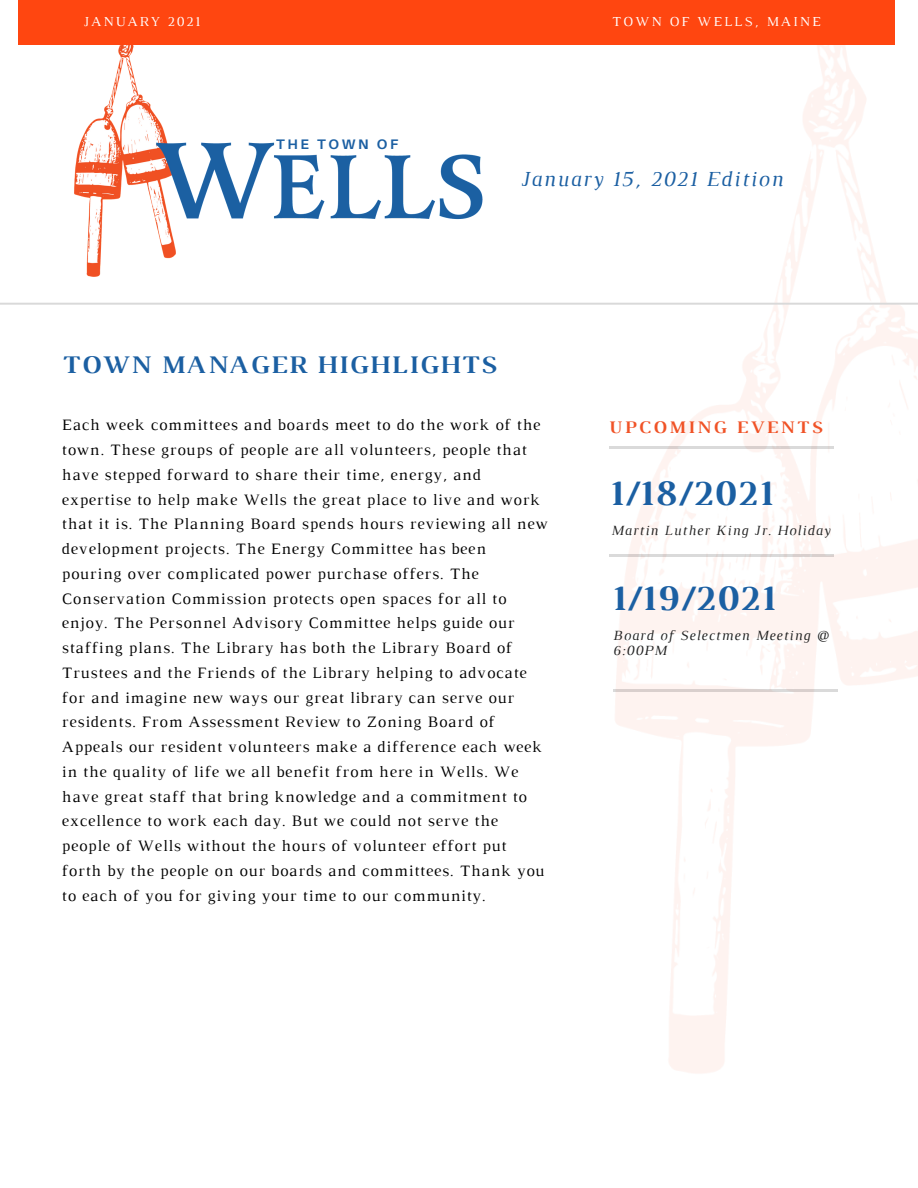
<style>
.page{position:relative;width:918px;height:1188px;background:#fff}
.page>*{position:absolute;margin:0;border:0;box-sizing:border-box;transform-origin:0 0}
.t1{font:700 36.45px "Luthier";letter-spacing:.06em;color:#1b5fa2}
.t2{font:700 25.95px "Luthier";letter-spacing:.06em;color:#1b5fa2}
.t3{font:italic 21.9px "Luthier";letter-spacing:.07em;color:#1b5fa2}
.t4{font:700 18px "Luthier";letter-spacing:.14em;color:#f05327}
.t5{font:16.2px/24.8px "Luthier";letter-spacing:.05em;color:#000}
.t6{font:italic 14.4px/15px "Luthier";letter-spacing:.07em;color:#222}
.t7{font:13.95px "Luthier";letter-spacing:.14em;color:#fff}
.t8{font:700 13.8px "Aileron";letter-spacing:.2em;color:#1b5fa2}
</style>
<div class="page">
<img style="left:74px;top:45px;width:102px;height:232px">
<img style="left:577px;top:31px;width:341px;height:1042px">
<div style="left:18px;top:0;width:876px;height:45px;background:#ff4610"></div>
<img style="left:152px;top:136px;width:331px;height:89px">
<svg style="left:0;top:303px;width:918px;height:2px;background:#dfdede"></svg>
<hr style="left:609px;top:554px;width:224px;height:3px;background:#000">
<hr style="left:609px;top:447px;width:224px;height:2px;background:#000">
<hr style="left:613px;top:689px;width:224px;height:3px;background:#000">
<p class="t7" style="left:83px;top:16px;width:118px">JANUARY 2021</p>
<p class="t7" style="left:612px;top:16px;width:210px">TOWN OF WELLS, MAINE</p>
<p class="t8" style="left:276px;top:136px;width:124px">THE TOWN OF</p>
<p class="t3" style="left:520px;top:171px;width:264px">January 15, 2021 Edition</p>
<p class="t2" style="left:62px;top:355px;width:436px">TOWN MANAGER HIGHLIGHTS</p>
<p class="t5" style="left:62px;top:414px;width:487px">Each week committees and boards meet to do the work of the town. These groups of people are all volunteers, people that have stepped forward to share their time, energy, and expertise to help make Wells the great place to live and work that it is. The Planning Board spends hours reviewing all new development projects. The Energy Committee has been pouring over complicated power purchase offers. The Conservation Commission protects open spaces for all to enjoy. The Personnel Advisory Committee helps guide our staffing plans. The Library has both the Library Board of Trustees and the Friends of the Library helping to advocate for and imagine new ways our great library can serve our residents. From Assessment Review to Zoning Board of Appeals our resident volunteers make a difference each week in the quality of life we all benefit from here in Wells. We have great staff that bring knowledge and a commitment to excellence to work each day. But we could not serve the people of Wells without the hours of volunteer effort put forth by the people on our boards and committees. Thank you to each of you for giving your time to our community.</p>
<p class="t4" style="left:609px;top:420px;width:215px">UPCOMING EVENTS</p>
<p class="t1" style="left:609px;top:480px;width:164px">1/18/2021</p>
<p class="t6" style="left:611px;top:524px;width:221px">Martin Luther King Jr. Holiday</p>
<p class="t1" style="left:611px;top:585px;width:164px">1/19/2021</p>
<p class="t6" style="left:613px;top:629px;width:217px">Board of Selectmen Meeting @<br>6:00PM</p>
</div>
